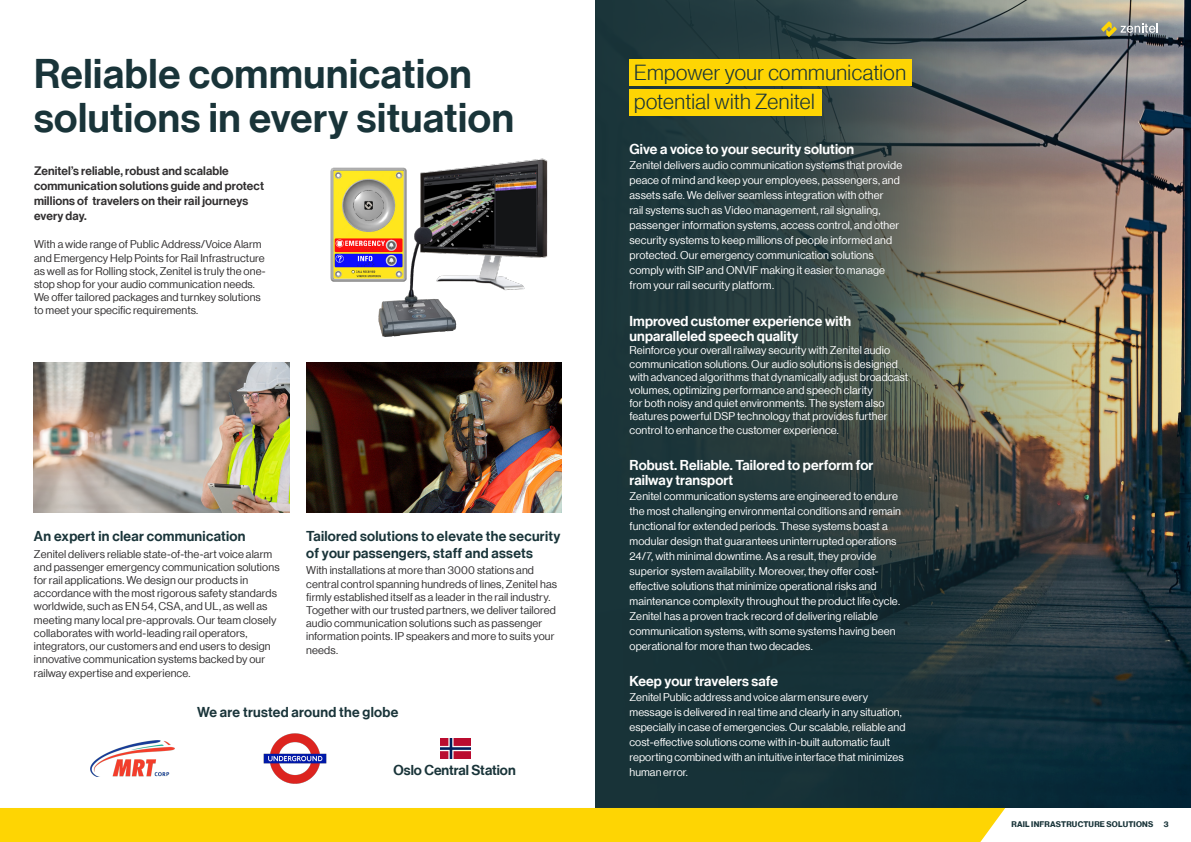
<style>
.page{position:relative;width:1191px;height:842px;background:#fff}
.page>*{position:absolute;margin:0;border:0;box-sizing:border-box;transform-origin:0 0}
.t1{font:40.5px/44px "N Haas Grotesk DS Pro 65 Md";letter-spacing:.015em;color:#193439}
.t2{font:21.3px "N Haas Grotesk DS Pro 45 Lt";letter-spacing:.02em;color:#193439}
.t3{font:14px/15px "N Haas Grotesk DS Pro 65 Md";letter-spacing:.01em;color:#fff}
.t4{font:14px/16.8px "N Haas Grotesk DS Pro 65 Md";letter-spacing:.02em;color:#193439}
.t5{font:14px "N Haas Grotesk DS Pro 65 Md";color:#193439}
.t6{font:12px/15px "N Haas Grotesk DS Pro 65 Md";letter-spacing:.01em;color:#312f30}
.t7{font:11px/15px "N Haas Grotesk DS Pro 55 Rg";letter-spacing:.01em;color:#fff}
.t8{font:11px/13.2px "N Haas Grotesk DS Pro 55 Rg";letter-spacing:.01em;color:#312f30}
.t9{font:8px "N Haas Grotesk DS Pro 75 Bd";letter-spacing:.025em;color:#193439}
</style>
<div class="page">
<img style="left:596px;top:0;width:595px;height:808px">
<img style="left:306px;top:362px;width:255px;height:151px">
<img style="left:34px;top:362px;width:255px;height:151px">
<img style="left:263px;top:733px;width:64px;height:51px">
<img style="left:90px;top:740px;width:84px;height:36px">
<div style="left:629px;top:89px;width:192px;height:26px;background:#fed503"></div>
<div style="left:629px;top:60px;width:282px;height:26px;background:#fed503"></div>
<svg style="left:1101px;top:21px;width:57px;height:16px"></svg>
<div style="left:0;top:808px;width:1005px;height:34px;background:#fed503"></div>
<img style="left:440px;top:738px;width:31px;height:20px">
<img style="left:420px;top:158px;width:128px;height:133px">
<img style="left:330px;top:167px;width:77px;height:115px">
<img style="left:374px;top:224px;width:93px;height:113px">
<h1 class="t1" style="left:34px;top:52px;width:481px">Reliable communication solutions in every situation</h1>
<p class="t6" style="left:34px;top:164px;width:231px">Zenitel’s reliable, robust and scalable communication solutions guide and protect millions of travelers on their rail journeys every day.</p>
<p class="t8" style="left:34px;top:238px;width:233px">With a wide range of Public Address/Voice Alarm and Emergency Help Points for Rail Infrastructure as well as for Rolling stock, Zenitel is truly the one&shy;stop shop for your audio communication needs.<br>We offer tailored packages and turnkey solutions to meet your specific requirements.</p>
<p class="t4" style="left:34px;top:528px;width:213px">An expert in clear communication</p>
<p class="t8" style="left:34px;top:547px;width:247px">Zenitel delivers reliable state-of-the-art voice alarm and passenger emergency communication solutions for rail applications. We design our products in accordance with the most rigorous safety standards worldwide, such as EN 54, CSA, and UL, as well as meeting many local pre-approvals. Our team closely collaborates with world-leading rail operators, integrators, our customers and end users to design innovative communication systems backed by our railway expertise and experience.</p>
<p class="t4" style="left:306px;top:528px;width:256px">Tailored solutions to elevate the security of your passengers, staff and assets</p>
<p class="t8" style="left:306px;top:564px;width:252px">With installations at more than 3000 stations and central control spanning hundreds of lines, Zenitel has firmly established itself as a leader in the rail industry.<br>Together with our trusted partners, we deliver tailored audio communication solutions such as passenger information points. IP speakers and more to suits your needs.</p>
<p class="t4" style="left:197px;top:704px;width:203px">We are trusted around the globe</p>
<p class="t5" style="left:394px;top:762px;width:124px">Oslo Central Station</p>
<h2 class="t2" style="left:634px;top:60px;width:273px">Empower your communication</h2>
<h2 class="t2" style="left:634px;top:90px;width:182px">potential with Zenitel</h2>
<p class="t3" style="left:629px;top:142px;width:226px">Give a voice to your security solution</p>
<p class="t7" style="left:629px;top:158px;width:274px">Zenitel delivers audio communication systems that provide peace of mind and keep your employees, passengers, and assets safe. We deliver seamless integration with other<br>rail systems such as Video management, rail signaling, passenger information systems, access control, and other security systems to keep millions of people informed and protected. Our emergency communication solutions comply with SIP and ONVIF making it easier to manage from your rail security platform.</p>
<p class="t3" style="left:629px;top:314px;width:223px">Improved customer experience with unparalleled speech quality</p>
<p class="t7" style="left:629px;top:344px;width:280px;line-height:13.2px">Reinforce your overall railway security with Zenitel audio communication solutions. Our audio solutions is designed with advanced algorithms that dynamically adjust broadcast volumes, optimizing performance and speech clarity<br>for both noisy and quiet environments. The system also features powerful DSP technology that provides further control to enhance the customer experience.</p>
<p class="t3" style="left:629px;top:458px;width:245px">Robust. Reliable. Tailored to perform for railway transport</p>
<p class="t7" style="left:629px;top:489px;width:273px">Zenitel communication systems are engineered to endure the most challenging environmental conditions and remain functional for extended periods. These systems boast a modular design that guarantees uninterrupted operations 24/7, with minimal downtime. As a result, they provide superior system availability. Moreover, they offer cost&shy;effective solutions that minimize operational risks and maintenance complexity throughout the product life cycle.<br>Zenitel has a proven track record of delivering reliable communication systems, with some systems having been operational for more than two decades.</p>
<p class="t3" style="left:629px;top:674px;width:150px">Keep your travelers safe</p>
<p class="t7" style="left:629px;top:690px;width:277px">Zenitel Public address and voice alarm ensure every message is delivered in real time and clearly in any situation, especially in case of emergencies. Our scalable, reliable and cost-effective solutions come with in-built automatic fault reporting combined with an intuitive interface that minimizes human error.</p>
<p class="t9" style="left:1011px;top:819px;width:143px">RAIL INFRASTRUCTURE SOLUTIONS</p>
<p class="t9" style="left:1163px;top:819px;width:6px">3</p>
</div>
